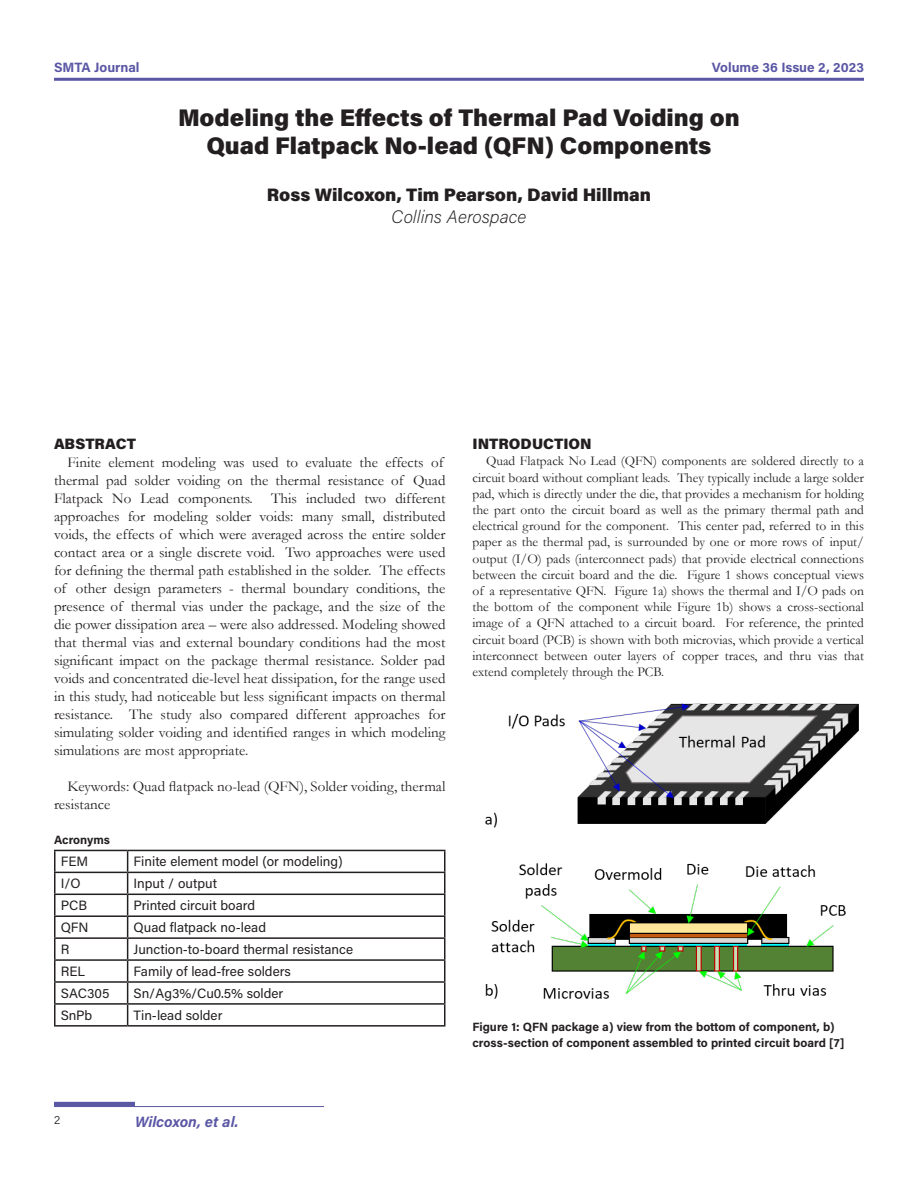
<style>
.page{position:relative;width:918px;height:1188px;background:#fff}
.page>*{position:absolute;margin:0;border:0;box-sizing:border-box;transform-origin:0 0}
.Article_Title{font:900 24px "Acumin Pro";color:#231f20}
.Author{font:900 18px "Acumin Pro";color:#231f20}
.Author_Affiliation{font:italic 200 18px "Acumin Pro";color:#231f20}
.Body{font:15px/18px "Garamond";color:#231f20}
.Article_Heading{font:900 15px "Acumin Pro";color:#231f20}
.t1{font:italic 700 15px "Acumin Pro";color:#5a57a5}
.Body-2{font:13.5px/16.2px "Garamond";color:#231f20;text-align:justify}
.Table_Data{font:13.5px "Acumin Pro";color:#231f20}
.t2{font:700 13.5px "Acumin Pro";color:#5a57a5}
.Figure{font:700 12px/16.5px "Acumin Pro";color:#231f20}
.t3{font:300 12px "Acumin Pro";color:#231f20}
</style>
<div class="page">
<hr style="left:54px;top:78px;width:810px;height:3px;background:#5a57a5">
<hr style="left:54px;top:1106px;width:270px;height:1px;background:#5a57a5">
<hr style="left:54px;top:1102px;width:81px;height:4px;background:#5a57a5">
<hr style="left:54px;top:850px;width:74px;height:1px;background:#231f20">
<hr style="left:54px;top:851px;width:2px;height:21px;background:#231f20">
<hr style="left:128px;top:850px;width:317px;height:1px;background:#231f20">
<hr style="left:444px;top:851px;width:2px;height:21px;background:#231f20">
<hr style="left:54px;top:872px;width:74px;height:1px;background:#231f20">
<hr style="left:54px;top:873px;width:2px;height:21px;background:#231f20">
<hr style="left:128px;top:872px;width:317px;height:1px;background:#231f20">
<hr style="left:444px;top:873px;width:2px;height:21px;background:#231f20">
<hr style="left:54px;top:894px;width:74px;height:1px;background:#231f20">
<hr style="left:54px;top:895px;width:2px;height:20px;background:#231f20">
<hr style="left:128px;top:894px;width:317px;height:1px;background:#231f20">
<hr style="left:444px;top:895px;width:2px;height:20px;background:#231f20">
<hr style="left:54px;top:915px;width:74px;height:2px;background:#231f20">
<hr style="left:54px;top:917px;width:2px;height:20px;background:#231f20">
<hr style="left:128px;top:915px;width:317px;height:2px;background:#231f20">
<hr style="left:444px;top:917px;width:2px;height:20px;background:#231f20">
<hr style="left:54px;top:937px;width:74px;height:2px;background:#231f20">
<hr style="left:54px;top:939px;width:2px;height:20px;background:#231f20">
<hr style="left:128px;top:937px;width:317px;height:2px;background:#231f20">
<hr style="left:444px;top:939px;width:2px;height:20px;background:#231f20">
<hr style="left:54px;top:959px;width:74px;height:2px;background:#231f20">
<hr style="left:54px;top:961px;width:2px;height:20px;background:#231f20">
<hr style="left:128px;top:959px;width:317px;height:2px;background:#231f20">
<hr style="left:444px;top:961px;width:2px;height:20px;background:#231f20">
<hr style="left:54px;top:981px;width:74px;height:2px;background:#231f20">
<hr style="left:54px;top:983px;width:2px;height:20px;background:#231f20">
<hr style="left:128px;top:981px;width:317px;height:2px;background:#231f20">
<hr style="left:444px;top:983px;width:2px;height:20px;background:#231f20">
<hr style="left:54px;top:1003px;width:74px;height:2px;background:#231f20">
<hr style="left:54px;top:1005px;width:2px;height:20px;background:#231f20">
<hr style="left:128px;top:1003px;width:317px;height:2px;background:#231f20">
<svg style="left:127px;top:851px;width:1px;height:174px"></svg>
<hr style="left:444px;top:1005px;width:2px;height:20px;background:#231f20">
<hr style="left:54px;top:1025px;width:74px;height:2px;background:#231f20">
<hr style="left:128px;top:1025px;width:317px;height:2px;background:#231f20">
<img style="left:485px;top:703px;width:374px;height:296px">
<p class="t2" style="left:54px;top:58px;width:87px">SMTA Journal</p>
<p class="t2" style="left:712px;top:58px;width:154px">Volume 36 Issue 2, 2023</p>
<p class="Article_Title" style="left:178px;top:100px;width:563px">Modeling the Effects of Thermal Pad Voiding on</p>
<p class="Article_Title" style="left:206px;top:129px;width:507px">Quad Flatpack No-lead (QFN) Components</p>
<p class="Author" style="left:267px;top:182px;width:386px">Ross Wilcoxon, Tim Pearson, David Hillman</p>
<p class="Author_Affiliation" style="left:392px;top:204px;width:136px">Collins Aerospace</p>
<p class="Article_Heading" style="left:54px;top:433px;width:84px">ABSTRACT</p>
<p class="Body" style="left:54px;top:453px;width:393px;text-indent:14px">Finite element modeling was used to evaluate the effects of thermal pad solder voiding on the thermal resistance of Quad Flatpack No Lead components. This included two different approaches for modeling solder voids: many small, distributed voids, the effects of which were averaged across the entire solder contact area or a single discrete void. Two approaches were used for defining the thermal path established in the solder. The effects of other design parameters - thermal boundary conditions, the presence of thermal vias under the package, and the size of the die power dissipation area – were also addressed. Modeling showed that thermal vias and external boundary conditions had the most significant impact on the package thermal resistance. Solder pad voids and concentrated die-level heat dissipation, for the range used in this study, had noticeable but less significant impacts on thermal resistance. The study also compared different approaches for simulating solder voiding and identified ranges in which modeling simulations are most appropriate.</p>
<p class="Body" style="left:54px;top:777px;width:393px;text-indent:14px">Keywords: Quad flatpack no-lead (QFN), Solder voiding, thermal resistance</p>
<p class="Figure" style="left:54px;top:831px;width:58px">Acronyms</p>
<p class="Table_Data" style="left:61px;top:852px;width:29px">FEM</p>
<p class="Table_Data" style="left:134px;top:852px;width:211px">Finite element model (or modeling)</p>
<p class="Table_Data" style="left:61px;top:874px;width:21px">I/O</p>
<p class="Table_Data" style="left:134px;top:874px;width:85px">Input / output</p>
<p class="Table_Data" style="left:61px;top:896px;width:28px">PCB</p>
<p class="Table_Data" style="left:134px;top:896px;width:123px">Printed circuit board</p>
<p class="Table_Data" style="left:61px;top:918px;width:29px">QFN</p>
<p class="Table_Data" style="left:134px;top:918px;width:134px">Quad flatpack no-lead</p>
<p class="Table_Data" style="left:61px;top:940px;width:10px">R</p>
<p class="Table_Data" style="left:134px;top:940px;width:221px">Junction-to-board thermal resistance</p>
<p class="Table_Data" style="left:61px;top:962px;width:26px">REL</p>
<p class="Table_Data" style="left:134px;top:962px;width:159px">Family of lead-free solders</p>
<p class="Table_Data" style="left:61px;top:984px;width:50px">SAC305</p>
<p class="Table_Data" style="left:134px;top:984px;width:151px">Sn/Ag3%/Cu0.5% solder</p>
<p class="Table_Data" style="left:61px;top:1006px;width:33px">SnPb</p>
<p class="Table_Data" style="left:134px;top:1006px;width:90px">Tin-lead solder</p>
<p class="t3" style="left:54px;top:1112px;width:8px">2</p>
<p class="t1" style="left:135px;top:1111px;width:105px">Wilcoxon, et al.</p>
<p class="Article_Heading" style="left:472px;top:433px;width:121px">INTRODUCTION</p>
<p class="Body-2" style="left:472px;top:453px;width:393px;text-indent:14px">Quad Flatpack No Lead (QFN) components are soldered directly to a circuit board without compliant leads. They typically include a large solder pad, which is directly under the die, that provides a mechanism for holding the part onto the circuit board as well as the primary thermal path and electrical ground for the component. This center pad, referred to in this paper as the thermal pad, is surrounded by one or more rows of input/ output (I/O) pads (interconnect pads) that provide electrical connections between the circuit board and the die. Figure 1 shows conceptual views of a representative QFN. Figure 1a) shows the thermal and I/O pads on the bottom of the component while Figure 1b) shows a cross-sectional image of a QFN attached to a circuit board. For reference, the printed circuit board (PCB) is shown with both microvias, which provide a vertical interconnect between outer layers of copper traces, and thru vias that extend completely through the PCB.</p>
<p class="Figure" style="left:472px;top:1018px;width:373px">Figure 1: QFN package a) view from the bottom of component, b) cross-section of component assembled to printed circuit board [7]</p>
</div>
